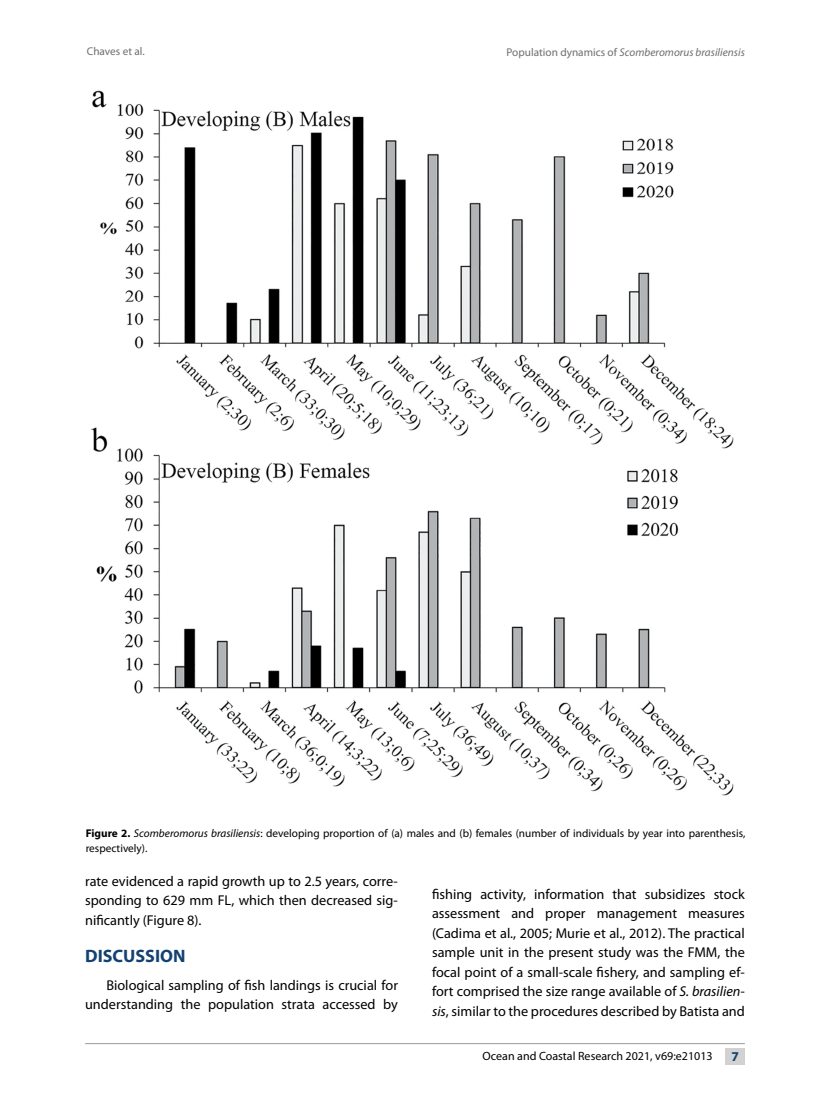
<style>
.page{position:relative;width:830px;height:1106px;background:#fff}
.page>*{position:absolute;margin:0;border:0;box-sizing:border-box;transform-origin:0 0}
.t1{font:700 18px "Myriad Pro";color:#134272}
.t2{font:14.25px/19.5px "Myriad Pro";color:#000;text-align:justify}
.t3{font:700 13.5px "Myriad Pro";color:#134272}
.t4{font:12px "Myriad Pro";color:#000}
.t5{font:11.25px/14.2px "Myriad Pro";color:#000}
.t6{font:italic 11.25px "Myriad Pro";color:#6d6e71}
.t7{font:11.25px "Myriad Pro";color:#6d6e71}
.s1{font-style:normal}
.s2{font-weight:700}
.s3{font-style:italic}
</style>
<div class="page">
<hr style="left:85px;top:1043px;width:659px;height:1px;background:#9a9a9b">
<div style="left:725px;top:1048px;width:19px;height:16px;background:#d2d2d2"></div>
<img style="left:91px;top:90px;width:643px;height:706px">
<p class="t7" style="left:87px;top:44px;width:59px">Chaves et al.</p>
<p class="t6" style="left:506px;top:46px;width:240px"><span class="s1">Population dynamics of</span> Scomberomorus brasiliensis</p>
<p class="t5" style="left:86px;top:826px;width:660px"><span class="s2">Figure 2.</span> <span class="s3">Scomberomorus brasiliensis</span>: developing proportion of (a) males and (b) females (number of individuals by year into parenthesis, respectively).</p>
<p class="t2" style="left:85px;top:871px;width:314px">rate evidenced a rapid growth up to 2.5 years, corre&shy;sponding to 629 mm FL, which then decreased sig&shy;nificantly (Figure 8).</p>
<p class="t1" style="left:85px;top:943px;width:102px">DISCUSSION</p>
<p class="t2" style="left:85px;top:975px;width:314px;text-align:right">Biological sampling of fish landings is crucial for understanding the population strata accessed by</p>
<p class="t2" style="left:432px;top:884px;width:314px">fishing activity, information that subsidizes stock assessment and proper management measures (Cadima et al., 2005; Murie et al., 2012). The practical sample unit in the present study was the FMM, the focal point of a small-scale fishery, and sampling ef&shy;fort comprised the size range available of <span class="s3">S. brasilien&shy;sis</span>, similar to the procedures described by Batista and</p>
<p class="t4" style="left:482px;top:1048px;width:231px">Ocean and Coastal Research 2021, v69:e21013</p>
<p class="t3" style="left:731px;top:1047px;width:9px">7</p>
</div>
